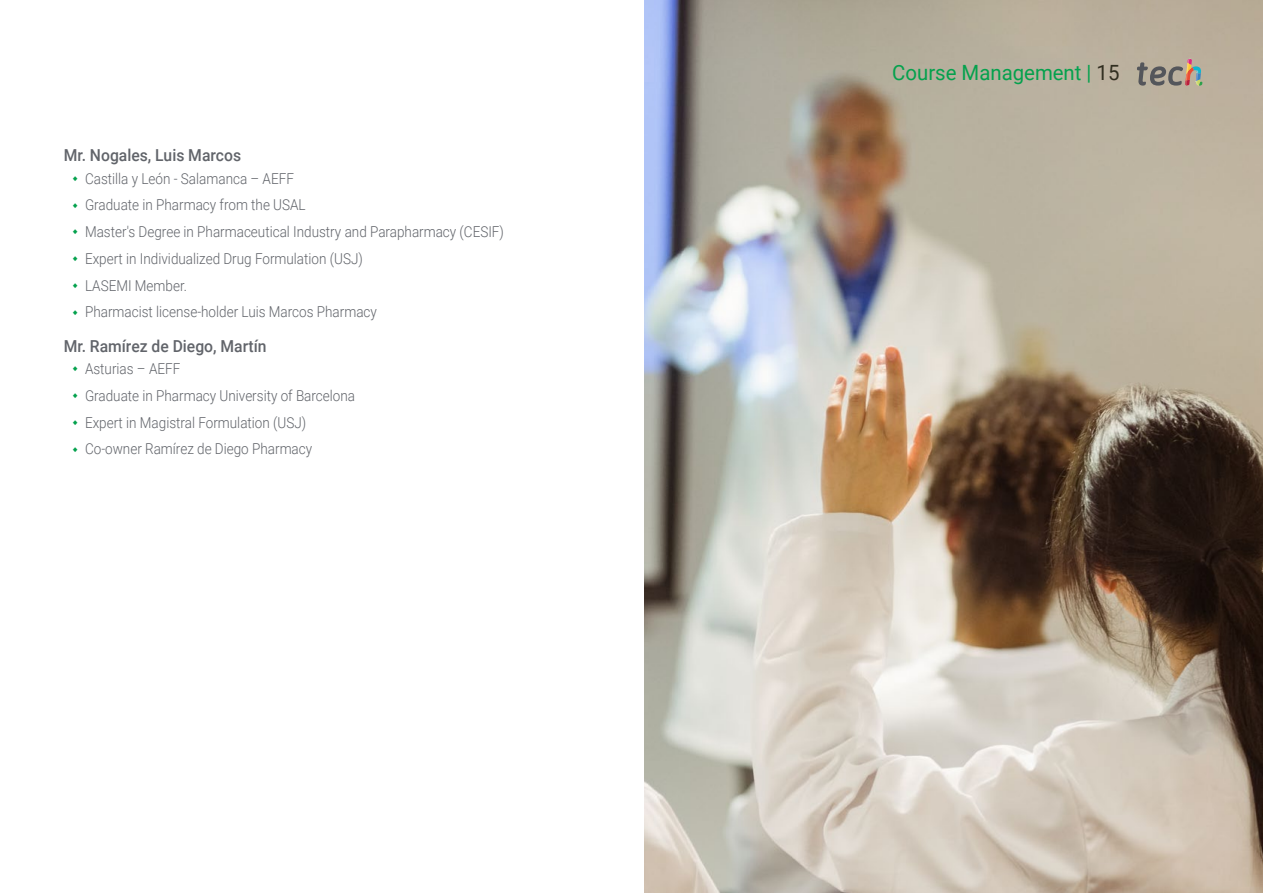
<style>
.page{position:relative;width:1263px;height:893px;background:#fff}
.page>*{position:absolute;margin:0;border:0;box-sizing:border-box;transform-origin:0 0}
.t1{font:21px "Roboto";color:#04a14d}
.t2{font:500 16.5px "Roboto";color:#61646a;scale:.95 1}
.t3{font:300 15px/26.7px "Roboto";color:#61646a;scale:.9 1}
.s1{color:#312e20}
</style>
<div class="page">
<img style="left:644px;top:0;width:619px;height:893px">
<svg style="left:1137px;top:59px;width:65px;height:27px;background:#9e9487"></svg>
<p class="t2" style="left:64px;top:144px;width:188px">Mr. Nogales, Luis Marcos</p>
<p class="t3" style="left:85px;top:164px;width:467px">Castilla y León - Salamanca – AEFF<br>Graduate in Pharmacy from the USAL<br>Master's Degree in Pharmaceutical Industry and Parapharmacy (CESIF)<br>Expert in Individualized Drug Formulation (USJ)<br>LASEMI Member.<br>Pharmacist license-holder Luis Marcos Pharmacy</p>
<p class="t2" style="left:64px;top:334px;width:215px">Mr. Ramírez de Diego, Martín</p>
<p class="t3" style="left:85px;top:355px;width:302px">Asturias – AEFF<br>Graduate in Pharmacy University of Barcelona Expert in Magistral Formulation (USJ)<br>Co-owner Ramírez de Diego Pharmacy</p>
<h1 class="t1" style="left:892px;top:57px;width:229px">Course Management | <span class="s1">15</span></h1>
</div>
